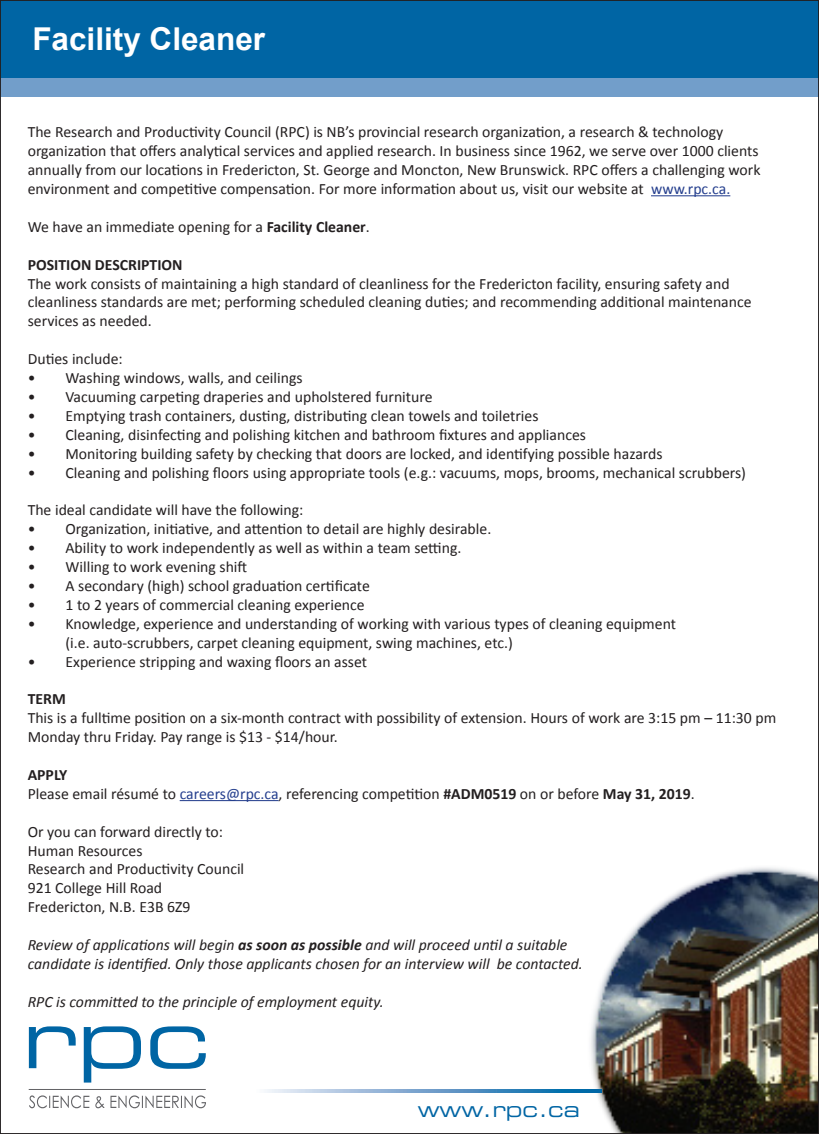
<style>
.page{position:relative;width:819px;height:1134px;background:#fff}
.page>*{position:absolute;margin:0;border:0;box-sizing:border-box;transform-origin:0 0}
.t1{font:700 31.5px "Arial";color:#fff}
.t2{font:21px "Palindrome Expanded S Si Expanded";color:#0065a4}
.t3{font:15.75px/18.9px "Calibri";color:#231f20}
.t4{font:italic 15.75px "Calibri";color:#231f20}
.t5{font:700 15.75px "Calibri";color:#231f20}
.s1{color:#253f8e}
.s2{font-weight:700}
</style>
<div class="page">
<div style="left:0;top:26px;width:819px;height:71px;background:#729eca"></div>
<div style="left:0;top:0;width:819px;height:78px;background:#0065a4"></div>
<svg style="left:29px;top:1026px;width:80px;height:57px"></svg>
<hr style="left:29px;top:1089px;width:177px;height:1px;background:#636366">
<svg style="left:29px;top:1095px;width:76px;height:13px"></svg>
<hr style="left:651px;top:195px;width:79px;height:1px;background:#253f8e">
<hr style="left:180px;top:800px;width:99px;height:1px;background:#253f8e">
<img style="left:109px;top:867px;width:708px;height:265px">
<svg style="left:255px;top:1089px;width:346px;height:3px"></svg>
<p class="t1" style="left:32px;top:18px;width:234px">Facility Cleaner</p>
<p class="t3" style="left:28px;top:122px;width:734px">The Research and Productivity Council (RPC) is NB’s provincial research organization, a research &amp; technology organization that offers analytical services and applied research. In business since 1962, we serve over 1000 clients annually from our locations in Fredericton, St. George and Moncton, New Brunswick. RPC offers a challenging work environment and competitive compensation. For more information about us, visit our website at <span class="s1">www.rpc.ca.</span></p>
<p class="t3" style="left:28px;top:216px;width:344px">We have an immediate opening for a <span class="s2">Facility Cleaner</span>.</p>
<p class="t5" style="left:28px;top:255px;width:156px">POSITION DESCRIPTION</p>
<p class="t3" style="left:28px;top:273px;width:725px">The work consists of maintaining a high standard of cleanliness for the Fredericton facility, ensuring safety and cleanliness standards are met; performing scheduled cleaning duties; and recommending additional maintenance services as needed.</p>
<p class="t3" style="left:28px;top:349px;width:97px">Duties include:</p>
<p class="t3" style="left:28px;top:368px;width:276px">• Washing windows, walls, and ceilings</p>
<p class="t3" style="left:28px;top:387px;width:406px">• Vacuuming carpeting draperies and upholstered furniture</p>
<p class="t3" style="left:28px;top:405px;width:512px">• Emptying trash containers, dusting, distributing clean towels and toiletries</p>
<p class="t3" style="left:28px;top:424px;width:560px">• Cleaning, disinfecting and polishing kitchen and bathroom fixtures and appliances</p>
<p class="t3" style="left:28px;top:443px;width:636px">• Monitoring building safety by checking that doors are locked, and identifying possible hazards</p>
<p class="t3" style="left:28px;top:462px;width:720px">• Cleaning and polishing floors using appropriate tools (e.g.: vacuums, mops, brooms, mechanical scrubbers)</p>
<p class="t3" style="left:28px;top:500px;width:277px">The ideal candidate will have the following:</p>
<p class="t3" style="left:28px;top:519px;width:465px">• Organization, initiative, and attention to detail are highly desirable.</p>
<p class="t3" style="left:28px;top:538px;width:435px">• Ability to work independently as well as within a team setting.</p>
<p class="t3" style="left:28px;top:557px;width:221px">• Willing to work evening shift</p>
<p class="t3" style="left:28px;top:576px;width:344px">• A secondary (high) school graduation certificate</p>
<p class="t3" style="left:28px;top:594px;width:338px">• 1 to 2 years of commercial cleaning experience</p>
<p class="t3" style="left:28px;top:613px;width:650px">• Knowledge, experience and understanding of working with various types of cleaning equipment</p>
<p class="t3" style="left:66px;top:632px;width:449px">(i.e. auto-scrubbers, carpet cleaning equipment, swing machines, etc.)</p>
<p class="t3" style="left:28px;top:651px;width:341px">• Experience stripping and waxing floors an asset</p>
<p class="t5" style="left:28px;top:689px;width:40px">TERM</p>
<p class="t3" style="left:28px;top:708px;width:750px">This is a fulltime position on a six-month contract with possibility of extension. Hours of work are 3:15 pm – 11:30 pm<br>Monday thru Friday. Pay range is $13 - $14/hour.</p>
<p class="t5" style="left:28px;top:765px;width:41px">APPLY</p>
<p class="t3" style="left:28px;top:783px;width:668px">Please email résumé to <span class="s1">careers@rpc.ca</span>, referencing competition <span class="s2">#ADM0519</span> on or before <span class="s2">May 31, 2019</span>.</p>
<p class="t3" style="left:28px;top:821px;width:197px">Or you can forward directly to:</p>
<p class="t3" style="left:28px;top:840px;width:116px">Human Resources</p>
<p class="t3" style="left:28px;top:859px;width:218px">Research and Productivity Council</p>
<p class="t3" style="left:28px;top:878px;width:136px">921 College Hill Road</p>
<p class="t3" style="left:28px;top:897px;width:164px">Fredericton, N.B. E3B 6Z9</p>
<p class="t4" style="left:28px;top:935px;width:541px">Review of applications will begin <span class="s2">as soon as possible</span> and will proceed until a suitable</p>
<p class="t4" style="left:28px;top:954px;width:557px">candidate is identified. Only those applicants chosen for an interview will be contacted.</p>
<p class="t4" style="left:28px;top:992px;width:357px">RPC is committed to the principle of employment equity.</p>
<p class="t2" style="left:418px;top:1094px;width:164px">www.rpc.ca</p>
</div>
